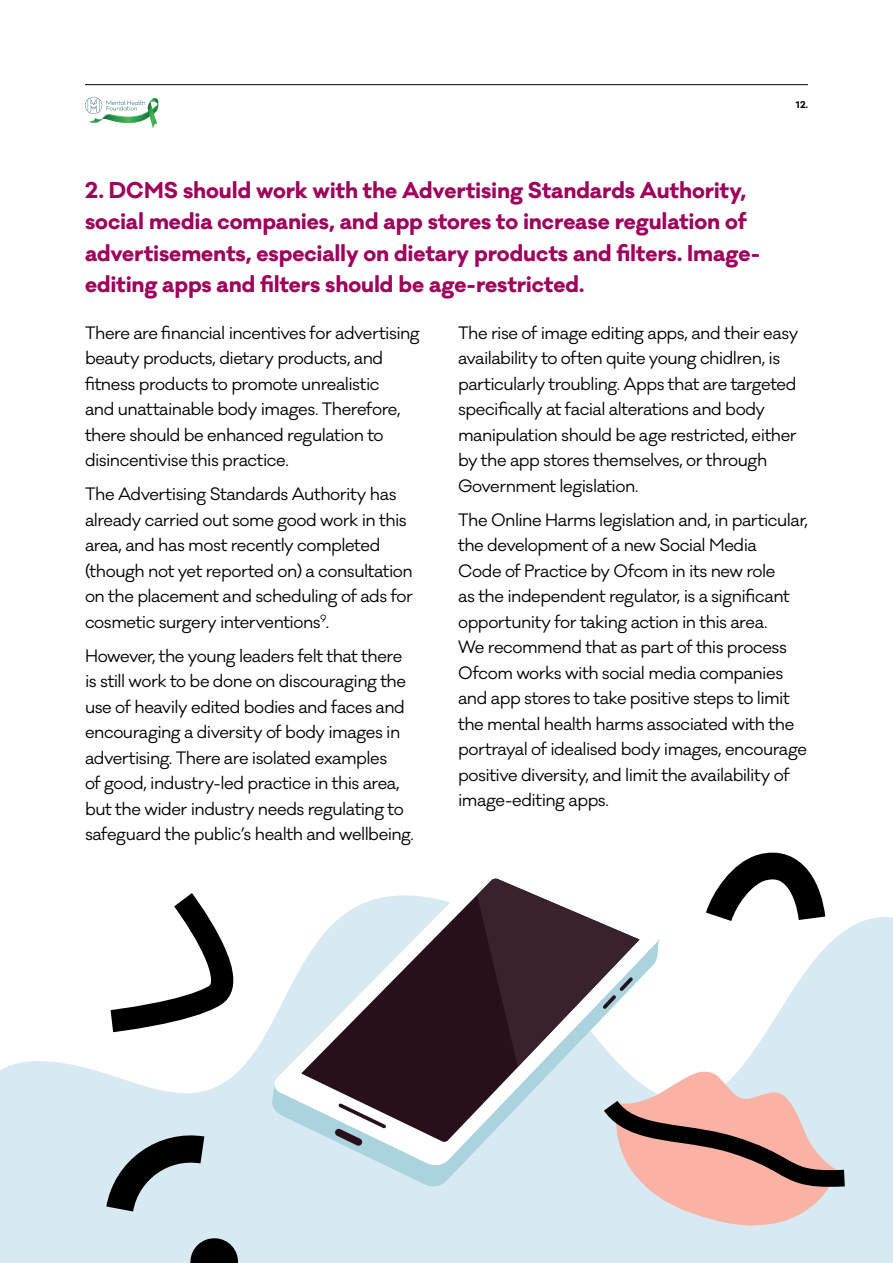
<style>
.page{position:relative;width:893px;height:1263px;background:#fff}
.page>*{position:absolute;margin:0;border:0;box-sizing:border-box;transform-origin:0 0}
.t1{font:700 21px/31.5px "Galano Classic";letter-spacing:-.005em;color:#9f005b}
.t2{font:16.5px/25.5px "Galano Classic";letter-spacing:-.03em;color:#000}
.t3{font:700 9px "Galano Classic";color:#000}
</style>
<div class="page">
<svg style="left:0;top:917px;width:893px;height:271px;fill:#d7eaf3"></svg>
<div style="left:0;top:1188px;width:893px;height:75px;background:#d7eaf3"></div>
<svg style="left:273px;top:917px;width:28px;height:27px"></svg>
<svg style="left:272px;top:944px;width:205px;height:244px;fill:#d7eaf3"></svg>
<svg style="left:301px;top:895px;width:176px;height:247px;fill:#280f1c"></svg>
<svg style="left:335px;top:1103px;width:51px;height:43px"></svg>
<svg style="left:90px;top:893px;width:183px;height:150px"></svg>
<svg style="left:88px;top:1127px;width:153px;height:136px"></svg>
<svg style="left:477px;top:855px;width:385px;height:370px"></svg>
<hr style="left:85px;top:84px;width:723px;height:1px;background:#000">
<svg style="left:85px;top:97px;width:74px;height:27px"></svg>
<img style="left:147px;top:99px;width:10px;height:29px">
<p class="t1" style="left:85px;top:174px;width:677px">2. DCMS should work with the Advertising Standards Authority, social media companies, and app stores to increase regulation of advertisements, especially on dietary products and filters. Image&shy;editing apps and filters should be age-restricted.</p>
<p class="t3" style="left:796px;top:98px;width:13px">12.</p>
<p class="t2" style="left:85px;top:320px;width:336px">There are financial incentives for advertising beauty products, dietary products, and fitness products to promote unrealistic<br>and unattainable body images. Therefore, there should be enhanced regulation to disincentivise this practice.</p>
<p class="t2" style="left:85px;top:481px;width:329px">The Advertising Standards Authority has already carried out some good work in this area, and has most recently completed (though not yet reported on) a consultation on the placement and scheduling of ads for cosmetic surgery interventions<sup>9</sup>.</p>
<p class="t2" style="left:85px;top:643px;width:330px">However, the young leaders felt that there is still work to be done on discouraging the use of heavily edited bodies and faces and encouraging a diversity of body images in advertising. There are isolated examples<br>of good, industry-led practice in this area, but the wider industry needs regulating to safeguard the public’s health and wellbeing.</p>
<p class="t2" style="left:458px;top:320px;width:342px">The rise of image editing apps, and their easy availability to often quite young chidlren, is particularly troubling. Apps that are targeted specifically at facial alterations and body manipulation should be age restricted, either by the app stores themselves, or through Government legislation.</p>
<p class="t2" style="left:458px;top:507px;width:351px">The Online Harms legislation and, in particular, the development of a new Social Media<br>Code of Practice by Ofcom in its new role<br>as the independent regulator, is a significant opportunity for taking action in this area.<br>We recommend that as part of this process Ofcom works with social media companies and app stores to take positive steps to limit the mental health harms associated with the portrayal of idealised body images, encourage positive diversity, and limit the availability of image-editing apps.</p>
</div>
